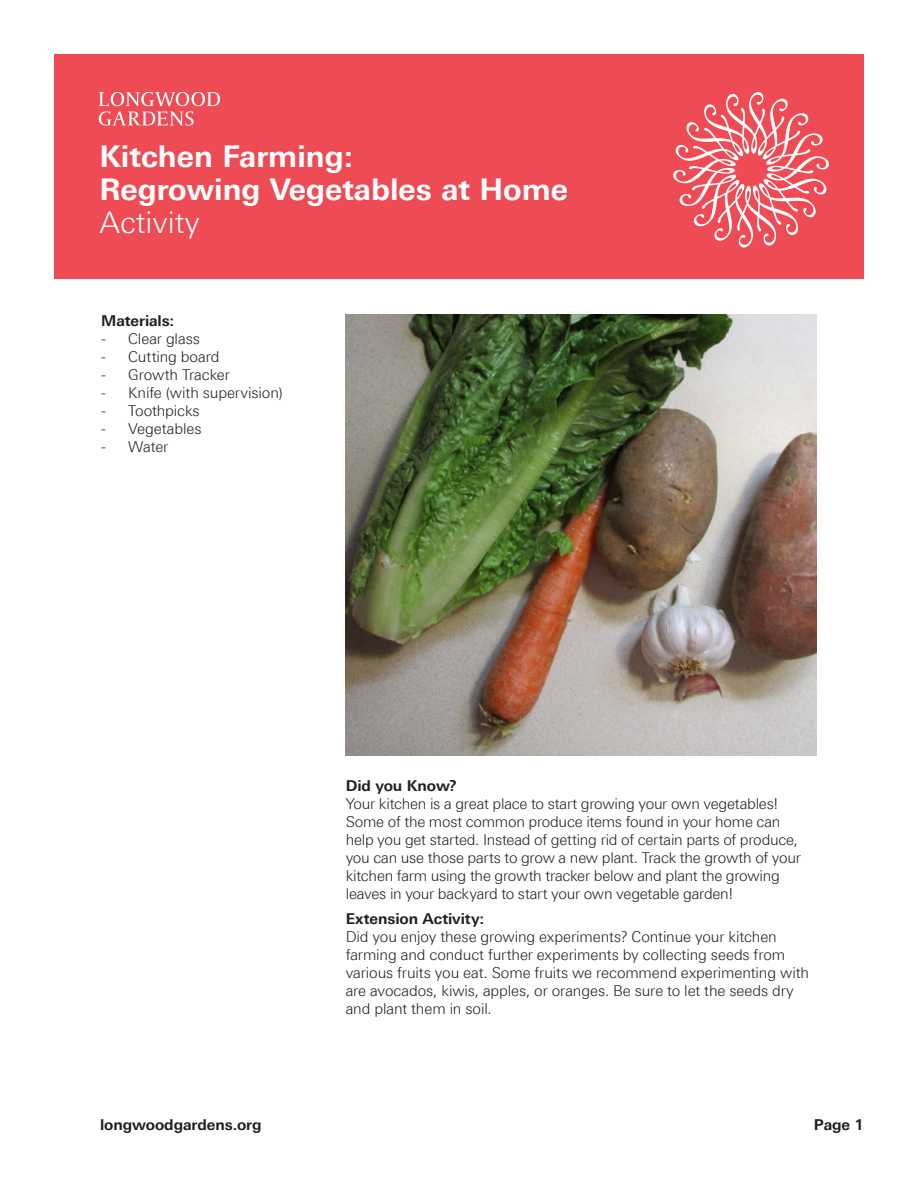
<style>
.page{position:relative;width:918px;height:1188px;background:#fff}
.page>*{position:absolute;margin:0;border:0;box-sizing:border-box;transform-origin:0 0}
.t1{font:700 30px/33px "Linotype Univers 630";color:#fff}
.t2{font:300 30px "Linotype Univers 330";color:#fff}
.t3{font:300 15px/18px "Linotype Univers 330";letter-spacing:-.01em;color:#231f20}
.t4{font:700 15px "Linotype Univers 630";letter-spacing:-.005em;color:#231f20}
</style>
<div class="page">
<div style="left:54px;top:54px;width:810px;height:225px;background:#ef4b55"></div>
<svg style="left:99px;top:92px;width:121px;height:34px"></svg>
<svg style="left:673px;top:92px;width:156px;height:156px"></svg>
<img style="left:346px;top:315px;width:471px;height:441px">
<h1 class="t1" style="left:99px;top:140px;width:470px">Kitchen Farming:<br>Regrowing Vegetables at Home</h1>
<h1 class="t2" style="left:99px;top:205px;width:102px">Activity</h1>
<p class="t4" style="left:101px;top:312px;width:74px">Materials:</p>
<p class="t3" style="left:101px;top:329px;width:100px">- Clear glass</p>
<p class="t3" style="left:101px;top:347px;width:120px">- Cutting board</p>
<p class="t3" style="left:101px;top:365px;width:130px">- Growth Tracker</p>
<p class="t3" style="left:101px;top:383px;width:183px">- Knife (with supervision)</p>
<p class="t3" style="left:101px;top:401px;width:100px">- Toothpicks</p>
<p class="t3" style="left:101px;top:419px;width:102px">- Vegetables</p>
<p class="t3" style="left:101px;top:437px;width:69px">- Water</p>
<p class="t4" style="left:346px;top:777px;width:113px">Did you Know?</p>
<p class="t3" style="left:346px;top:794px;width:457px">Your kitchen is a great place to start growing your own vegetables!<br>Some of the most common produce items found in your home can help you get started. Instead of getting rid of certain parts of produce, you can use those parts to grow a new plant. Track the growth of your kitchen farm using the growth tracker below and plant the growing leaves in your backyard to start your own vegetable garden!</p>
<p class="t4" style="left:346px;top:909px;width:140px">Extension Activity:</p>
<p class="t3" style="left:346px;top:927px;width:465px">Did you enjoy these growing experiments? Continue your kitchen farming and conduct further experiments by collecting seeds from various fruits you eat. Some fruits we recommend experimenting with are avocados, kiwis, apples, or oranges. Be sure to let the seeds dry and plant them in soil.</p>
<p class="t4" style="left:100px;top:1115px;width:163px">longwoodgardens.org</p>
<p class="t4" style="left:814px;top:1115px;width:52px">Page 1</p>
</div>
